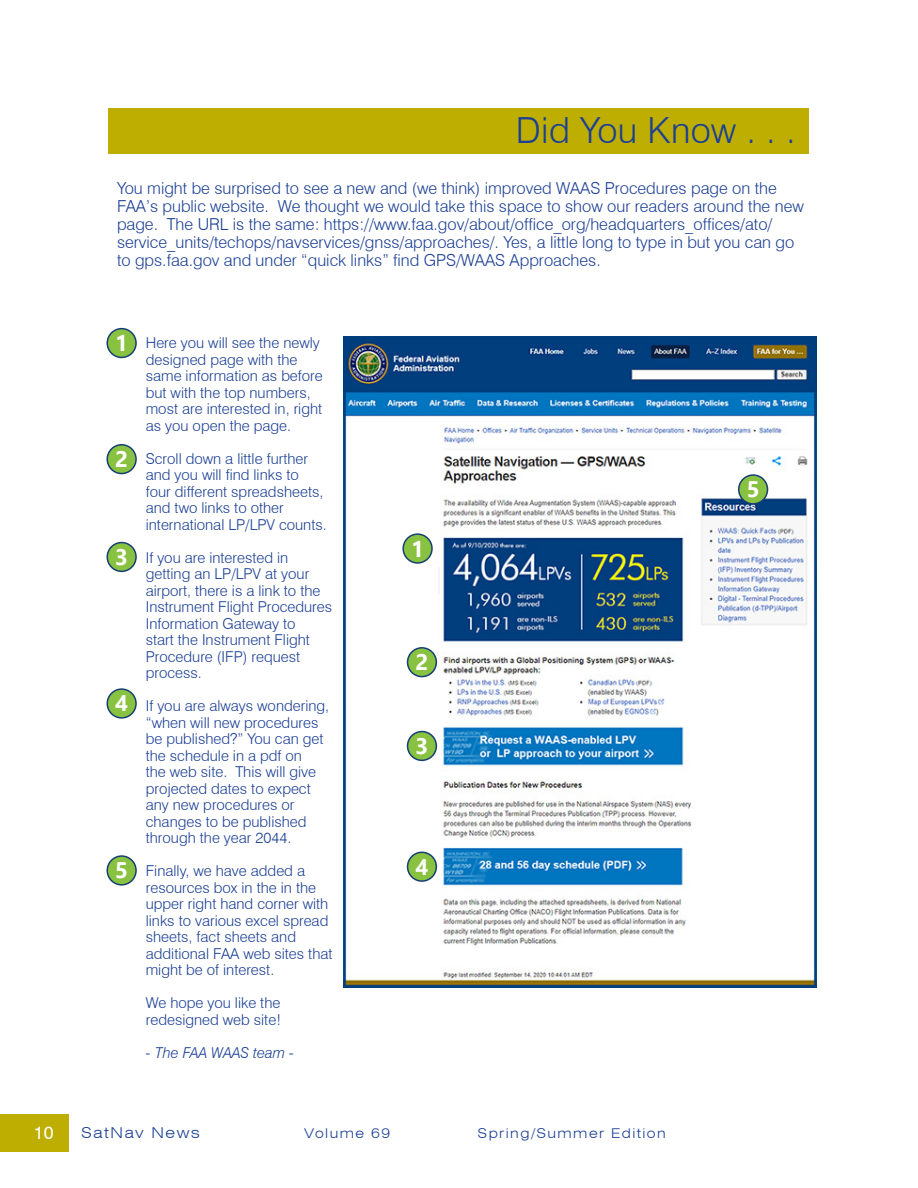
<style>
.page{position:relative;width:918px;height:1188px;background:#fff}
.page>*{position:absolute;margin:0;border:0;box-sizing:border-box;transform-origin:0 0}
.t1{font:300 36px "Swiss 721 BT";letter-spacing:.01em;color:#1b3f94}
.t2{font:700 22.5px "Segoe UI";color:#fff}
.t3{font:18px "Swiss 721 BT";color:#fff}
.t4{font:300 16.5px/18px "Swiss 721 BT";color:#1b3f94}
.t5{font:300 15px/16.5px "Swiss 721 BT";color:#1b3f94}
.t6{font:italic 300 15px "Swiss 721 BT";color:#1b3f94}
.t7{font:300 expanded 15px "Swiss 721 BT";letter-spacing:.095em;color:#1b3f94}
.t8{font:300 expanded 13.5px "Swiss 721 BT";letter-spacing:.11em;color:#1b3f94}
</style>
<div class="page">
<img style="left:344px;top:337px;width:472px;height:651px">
<div style="left:0;top:1114px;width:69px;height:38px;background:#bfae02"></div>
<div style="left:108px;top:108px;width:700px;height:45px;background:#bfae02"></div>
<div style="left:107px;top:329px;width:29px;height:28px;background:#89c140;border-radius:50%"></div>
<div style="left:106px;top:328px;width:31px;height:30px;border:2px solid #153f74;border-radius:50%"></div>
<div style="left:107px;top:445px;width:29px;height:29px;background:#89c140;border-radius:50%"></div>
<div style="left:106px;top:444px;width:31px;height:30px;border:2px solid #153f74;border-radius:50%"></div>
<div style="left:107px;top:543px;width:29px;height:28px;background:#89c140;border-radius:50%"></div>
<div style="left:106px;top:542px;width:31px;height:30px;border:2px solid #153f74;border-radius:50%"></div>
<div style="left:107px;top:689px;width:29px;height:29px;background:#89c140;border-radius:50%"></div>
<div style="left:106px;top:688px;width:31px;height:31px;border:2px solid #153f74;border-radius:50%"></div>
<div style="left:107px;top:856px;width:29px;height:29px;background:#89c140;border-radius:50%"></div>
<div style="left:106px;top:855px;width:31px;height:31px;border:2px solid #153f74;border-radius:50%"></div>
<div style="left:408px;top:648px;width:28px;height:29px;background:#89c140;border-radius:50%"></div>
<div style="left:407px;top:647px;width:30px;height:30px;border:2px solid #153f74;border-radius:50%"></div>
<div style="left:403px;top:534px;width:29px;height:29px;background:#89c140;border-radius:50%"></div>
<div style="left:402px;top:533px;width:31px;height:31px;border:2px solid #153f74;border-radius:50%"></div>
<div style="left:408px;top:732px;width:28px;height:28px;background:#89c140;border-radius:50%"></div>
<div style="left:407px;top:731px;width:30px;height:30px;border:2px solid #153f74;border-radius:50%"></div>
<div style="left:408px;top:852px;width:28px;height:29px;background:#89c140;border-radius:50%"></div>
<div style="left:407px;top:852px;width:30px;height:30px;border:2px solid #153f74;border-radius:50%"></div>
<div style="left:739px;top:475px;width:29px;height:29px;background:#89c140;border-radius:50%"></div>
<div style="left:738px;top:474px;width:30px;height:31px;border:2px solid #153f74;border-radius:50%"></div>
<p class="t1" style="left:516px;top:108px;width:281px">Did You Know . . .</p>
<p class="t4" style="left:117px;top:179px;width:688px">You might be surprised to see a new and (we think) improved WAAS Procedures page on the FAA’s public website. We thought we would take this space to show our readers around the new page. The URL is the same: https://www.faa.gov/about/office_org/headquarters_offices/ato/ service_units/techops/navservices/gnss/approaches/. Yes, a little long to type in but you can go to gps.faa.gov and under “quick links” find GPS/WAAS Approaches.</p>
<p class="t2" style="left:115px;top:322px;width:14px">1</p>
<p class="t2" style="left:115px;top:438px;width:14px">2</p>
<p class="t2" style="left:115px;top:536px;width:14px">3</p>
<p class="t2" style="left:115px;top:682px;width:14px">4</p>
<p class="t2" style="left:115px;top:849px;width:14px">5</p>
<p class="t5" style="left:146px;top:335px;width:179px">Here you will see the newly designed page with the same information as before but with the top numbers, most are interested in, right as you open the page.</p>
<p class="t5" style="left:146px;top:450px;width:182px">Scroll down a little further and you will find links to four different spreadsheets, and two links to other international LP/LPV counts.</p>
<p class="t5" style="left:146px;top:549px;width:188px">If you are interested in getting an LP/LPV at your airport, there is a link to the<br>Instrument Flight Procedures<br>Information Gateway to<br>start the Instrument Flight<br>Procedure (IFP) request process.</p>
<p class="t5" style="left:146px;top:698px;width:185px">If you are always wondering, “when will new procedures be published?” You can get the schedule in a pdf on<br>the web site. This will give projected dates to expect any new procedures or changes to be published through the year 2044.</p>
<p class="t5" style="left:146px;top:863px;width:188px">Finally, we have added a resources box in the in the upper right hand corner with links to various excel spread sheets, fact sheets and additional FAA web sites that might be of interest.</p>
<p class="t5" style="left:146px;top:995px;width:136px">We hope you like the</p>
<p class="t5" style="left:146px;top:1011px;width:137px">redesigned web site!</p>
<p class="t6" style="left:146px;top:1043px;width:150px">- The FAA WAAS team -</p>
<p class="t2" style="left:411px;top:527px;width:14px">1</p>
<p class="t2" style="left:415px;top:641px;width:14px">2</p>
<p class="t2" style="left:415px;top:725px;width:14px">3</p>
<p class="t2" style="left:415px;top:845px;width:14px">4</p>
<p class="t3" style="left:34px;top:1120px;width:21px">10</p>
<p class="t7" style="left:81px;top:1124px;width:120px">SatNav News</p>
<p class="t8" style="left:304px;top:1125px;width:88px">Volume 69</p>
<p class="t8" style="left:478px;top:1125px;width:190px">Spring/Summer Edition</p>
<p class="t2" style="left:747px;top:468px;width:14px">5</p>
</div>
